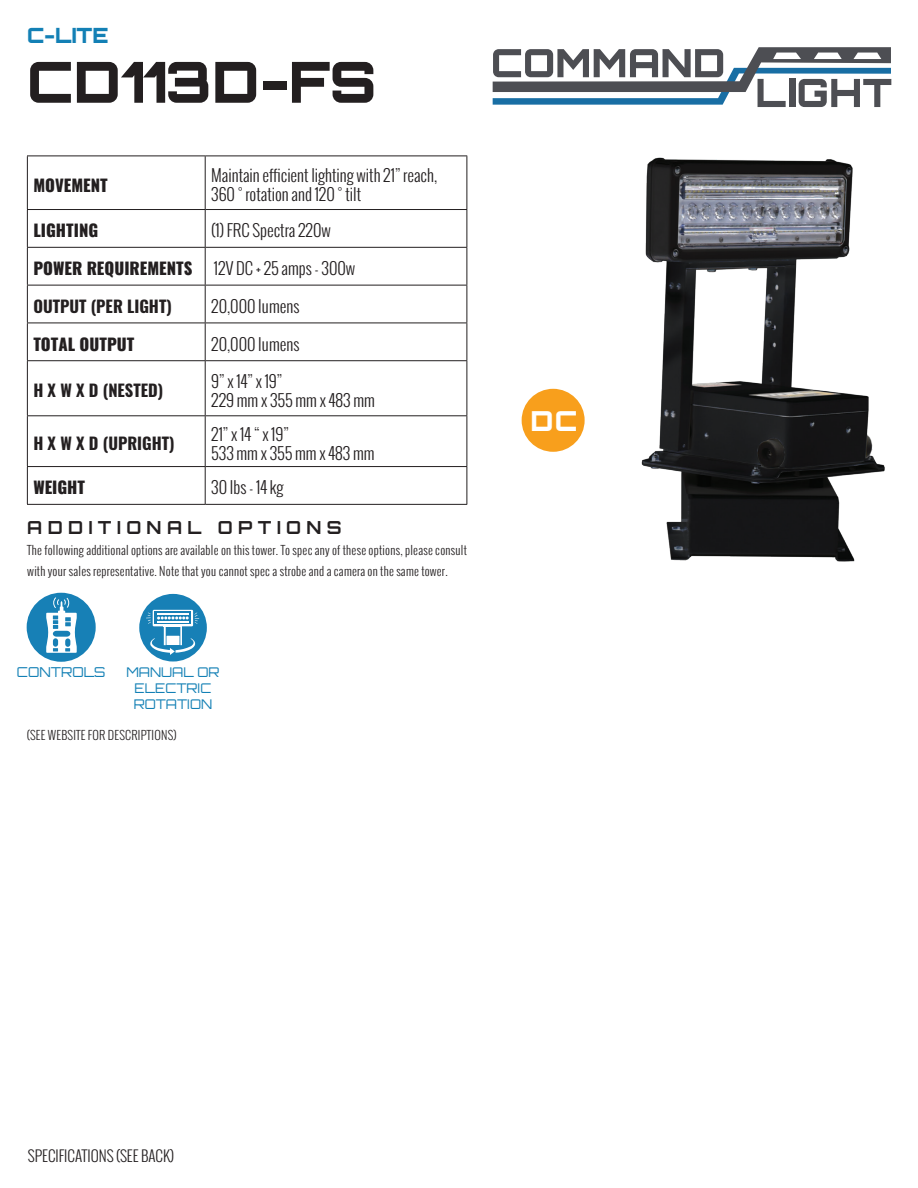
<style>
.page{position:relative;width:918px;height:1188px;background:#fff}
.page>*{position:absolute;margin:0;border:0;box-sizing:border-box;transform-origin:0 0}
.t1{font:900 56.7px "Orbitron";color:#231f20}
.t2{font:900 27.6px "Orbitron";color:#fff}
.t3{font:900 21px "Orbitron";color:#1380b5}
.t4{font:700 18px "Orbitron";letter-spacing:.3em;color:#231f20}
.t5{font:300 16.5px/19.2px "Oswald";color:#231f20}
.chart_header{font:800 16.5px "Oswald";color:#231f20}
.chart_header-2{font:700 16.5px "Oswald";color:#231f20}
.chart_header-3{font:300 15px "Oswald";color:#231f20}
.chart_header-4{font:300 13.65px "Orbitron";color:#1380b5}
.chart_header-5{font:300 13.35px/16px "Orbitron";color:#1380b5;text-align:center}
.t6{font:300 12px/21px "Oswald";letter-spacing:.02em;color:#231f20}
</style>
<div class="page">
<hr style="left:27px;top:156px;width:178px;height:1px;background:#231f20">
<hr style="left:27px;top:156px;width:1px;height:53px;background:#231f20">
<hr style="left:205px;top:156px;width:262px;height:1px;background:#231f20">
<hr style="left:205px;top:156px;width:1px;height:53px;background:#231f20">
<hr style="left:467px;top:156px;width:1px;height:53px;background:#231f20">
<hr style="left:27px;top:209px;width:178px;height:1px;background:#231f20">
<hr style="left:27px;top:210px;width:1px;height:37px;background:#231f20">
<hr style="left:205px;top:209px;width:262px;height:1px;background:#231f20">
<hr style="left:205px;top:210px;width:1px;height:37px;background:#231f20">
<hr style="left:467px;top:210px;width:1px;height:37px;background:#231f20">
<hr style="left:27px;top:247px;width:178px;height:1px;background:#231f20">
<hr style="left:27px;top:248px;width:1px;height:37px;background:#231f20">
<hr style="left:205px;top:247px;width:262px;height:1px;background:#231f20">
<hr style="left:205px;top:248px;width:1px;height:37px;background:#231f20">
<hr style="left:467px;top:248px;width:1px;height:37px;background:#231f20">
<hr style="left:27px;top:285px;width:178px;height:1px;background:#231f20">
<hr style="left:27px;top:285px;width:1px;height:38px;background:#231f20">
<hr style="left:205px;top:285px;width:262px;height:1px;background:#231f20">
<hr style="left:205px;top:285px;width:1px;height:38px;background:#231f20">
<hr style="left:467px;top:285px;width:1px;height:38px;background:#231f20">
<hr style="left:27px;top:323px;width:178px;height:1px;background:#231f20">
<hr style="left:27px;top:323px;width:1px;height:37px;background:#231f20">
<hr style="left:205px;top:323px;width:262px;height:1px;background:#231f20">
<hr style="left:205px;top:323px;width:1px;height:37px;background:#231f20">
<hr style="left:467px;top:323px;width:1px;height:37px;background:#231f20">
<hr style="left:27px;top:360px;width:178px;height:1px;background:#231f20">
<hr style="left:27px;top:361px;width:1px;height:54px;background:#231f20">
<hr style="left:205px;top:360px;width:262px;height:1px;background:#231f20">
<hr style="left:205px;top:361px;width:1px;height:54px;background:#231f20">
<hr style="left:467px;top:361px;width:1px;height:54px;background:#231f20">
<hr style="left:27px;top:415px;width:178px;height:1px;background:#231f20">
<hr style="left:27px;top:416px;width:1px;height:50px;background:#231f20">
<hr style="left:205px;top:415px;width:262px;height:1px;background:#231f20">
<hr style="left:205px;top:416px;width:1px;height:50px;background:#231f20">
<hr style="left:467px;top:416px;width:1px;height:50px;background:#231f20">
<hr style="left:27px;top:466px;width:178px;height:1px;background:#231f20">
<hr style="left:27px;top:467px;width:1px;height:37px;background:#231f20">
<hr style="left:205px;top:466px;width:262px;height:1px;background:#231f20">
<hr style="left:205px;top:467px;width:1px;height:37px;background:#231f20">
<hr style="left:467px;top:467px;width:1px;height:37px;background:#231f20">
<hr style="left:27px;top:504px;width:178px;height:1px;background:#231f20">
<hr style="left:205px;top:504px;width:262px;height:1px;background:#231f20">
<svg style="left:493px;top:47px;width:398px;height:60px"></svg>
<div style="left:522px;top:389px;width:63px;height:63px;background:#f89f1c;border-radius:50%"></div>
<div style="left:27px;top:593px;width:69px;height:69px;background:#1780b6;border-radius:50%"></div>
<svg style="left:46px;top:597px;width:31px;height:56px"></svg>
<div style="left:139px;top:594px;width:68px;height:68px;background:#1780b6;border-radius:50%"></div>
<svg style="left:146px;top:613px;width:53px;height:42px"></svg>
<img style="left:556px;top:157px;width:329px;height:405px">
<p class="t3" style="left:27px;top:22px;width:83px">C-LITE</p>
<p class="t1" style="left:27px;top:48px;width:351px">CD113D-FS</p>
<p class="chart_header" style="left:33px;top:173px;width:76px">MOVEMENT</p>
<p class="t5" style="left:211px;top:166px;width:228px">Maintain efficient lighting with 21” reach,<br>360 ° rotation and 120 ° tilt</p>
<p class="chart_header" style="left:33px;top:219px;width:66px">LIGHTING</p>
<p class="t5" style="left:211px;top:221px;width:121px">(1) FRC Spectra 220w</p>
<p class="chart_header" style="left:33px;top:257px;width:161px">POWER REQUIREMENTS</p>
<p class="t5" style="left:214px;top:259px;width:143px">12V DC + 25 amps - 300w</p>
<p class="chart_header-2" style="left:33px;top:295px;width:140px">OUTPUT (PER LIGHT)</p>
<p class="t5" style="left:211px;top:297px;width:90px">20,000 lumens</p>
<p class="chart_header" style="left:33px;top:332px;width:102px">TOTAL OUTPUT</p>
<p class="t5" style="left:211px;top:334px;width:90px">20,000 lumens</p>
<p class="chart_header-2" style="left:33px;top:379px;width:131px">H X W X D (NESTED)</p>
<p class="t5" style="left:211px;top:371px;width:165px">9” x 14” x 19”<br>229 mm x 355 mm x 483 mm</p>
<p class="chart_header-2" style="left:33px;top:432px;width:143px">H X W X D (UPRIGHT)</p>
<p class="t5" style="left:211px;top:424px;width:165px">21” x 14 “ x 19”<br>533 mm x 355 mm x 483 mm</p>
<p class="chart_header" style="left:33px;top:476px;width:53px">WEIGHT</p>
<p class="t5" style="left:211px;top:478px;width:74px">30 lbs - 14 kg</p>
<p class="t4" style="left:27px;top:517px;width:316px">ADDITIONAL OPTIONS</p>
<p class="t6" style="left:27px;top:540px;width:441px">The following additional options are available on this tower. To spec any of these options, please consult with your sales representative. Note that you cannot spec a strobe and a camera on the same tower.</p>
<p class="chart_header-4" style="left:17px;top:663px;width:90px">CONTROLS</p>
<p class="chart_header-5" style="left:126px;top:663px;width:95px">MANUAL OR<br>ELECTRIC<br>ROTATION</p>
<p class="t6" style="left:27px;top:725px;width:151px">(SEE WEBSITE FOR DESCRIPTIONS)</p>
<p class="t2" style="left:531px;top:404px;width:48px">DC</p>
<p class="chart_header-3" style="left:28px;top:1145px;width:148px">SPECIFICATIONS (SEE BACK)</p>
</div>
